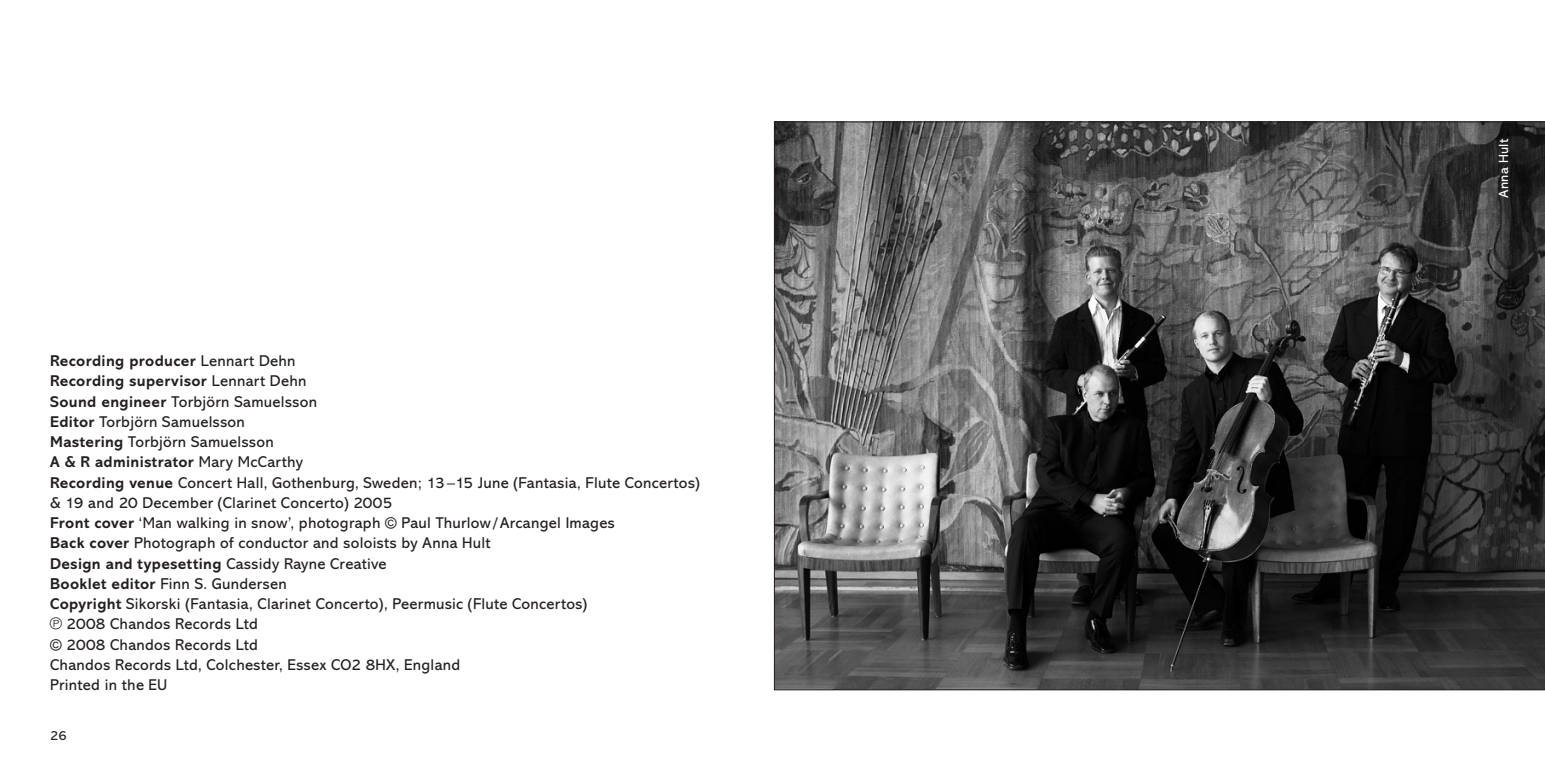
<style>
.page{position:relative;width:1545px;height:768px;background:#fff}
.page>*{position:absolute;margin:0;border:0;box-sizing:border-box;transform-origin:0 0}
.Body_Text_-_1ST_PARA{font:15.75px/20.2px "Abadi";letter-spacing:.02em;color:#231f20}
.Body_Text_-_1ST_PARA-2{font:700 15.75px "Abadi";letter-spacing:.02em;color:#231f20}
.Body_Text_-_1ST_PARA-3{font:13.5px "Abadi";letter-spacing:.025em;color:#fff}
.t1{font:13.5px "Abadi";color:#231f20}
.s1{font-weight:400}
.s2{font-weight:700}
</style>
<div class="page">
<svg style="left:774px;top:122px;width:771px;height:568px;background:#4c4c4c"></svg>
<p class="Body_Text_-_1ST_PARA-2" style="left:50px;top:351px;width:247px">Recording producer <span class="s1">Lennart Dehn</span></p>
<p class="Body_Text_-_1ST_PARA-2" style="left:50px;top:372px;width:258px">Recording supervisor <span class="s1">Lennart Dehn</span></p>
<p class="Body_Text_-_1ST_PARA" style="left:50px;top:391px;width:268px"><span class="s2">Sound engineer</span> Torbjörn Samuelsson</p>
<p class="Body_Text_-_1ST_PARA" style="left:50px;top:411px;width:196px"><span class="s2">Editor</span> Torbjörn Samuelsson</p>
<p class="Body_Text_-_1ST_PARA" style="left:50px;top:432px;width:225px"><span class="s2">Mastering</span> Torbjörn Samuelsson</p>
<p class="Body_Text_-_1ST_PARA-2" style="left:50px;top:453px;width:254px">A &amp; R administrator <span class="s1">Mary McCarthy</span></p>
<p class="Body_Text_-_1ST_PARA" style="left:50px;top:472px;width:651px"><span class="s2">Recording venue</span> Concert Hall, Gothenburg, Sweden; 13 –15 June (Fantasia, Flute Concertos) &amp; 19 and 20 December (Clarinet Concerto) 2005</p>
<p class="Body_Text_-_1ST_PARA" style="left:50px;top:513px;width:566px"><span class="s2">Front cover</span> ‘Man walking in snow’, photograph © Paul Thurlow/Arcangel Images</p>
<p class="Body_Text_-_1ST_PARA" style="left:50px;top:533px;width:442px"><span class="s2">Back cover</span> Photograph of conductor and soloists by Anna Hult</p>
<p class="Body_Text_-_1ST_PARA-2" style="left:50px;top:554px;width:338px">Design and typesetting <span class="s1">Cassidy Rayne Creative</span></p>
<p class="Body_Text_-_1ST_PARA" style="left:50px;top:573px;width:238px"><span class="s2">Booklet editor</span> Finn S. Gundersen</p>
<p class="Body_Text_-_1ST_PARA" style="left:50px;top:594px;width:539px"><span class="s2">Copyright</span> Sikorski (Fantasia, Clarinet Concerto), Peermusic (Flute Concertos)</p>
<p class="Body_Text_-_1ST_PARA" style="left:67px;top:614px;width:193px">2008 Chandos Records Ltd</p>
<p class="Body_Text_-_1ST_PARA" style="left:50px;top:634px;width:209px">© 2008 Chandos Records Ltd</p>
<p class="Body_Text_-_1ST_PARA" style="left:50px;top:654px;width:412px">Chandos Records Ltd, Colchester, Essex CO2 8HX, England</p>
<p class="Body_Text_-_1ST_PARA" style="left:50px;top:675px;width:118px">Printed in the EU</p>
<p class="t1" style="left:50px;top:727px;width:18px">26</p>
<p class="Body_Text_-_1ST_PARA-3" style="left:1496px;top:198px;width:60px;rotate:-90deg">Anna Hult</p>
</div>
